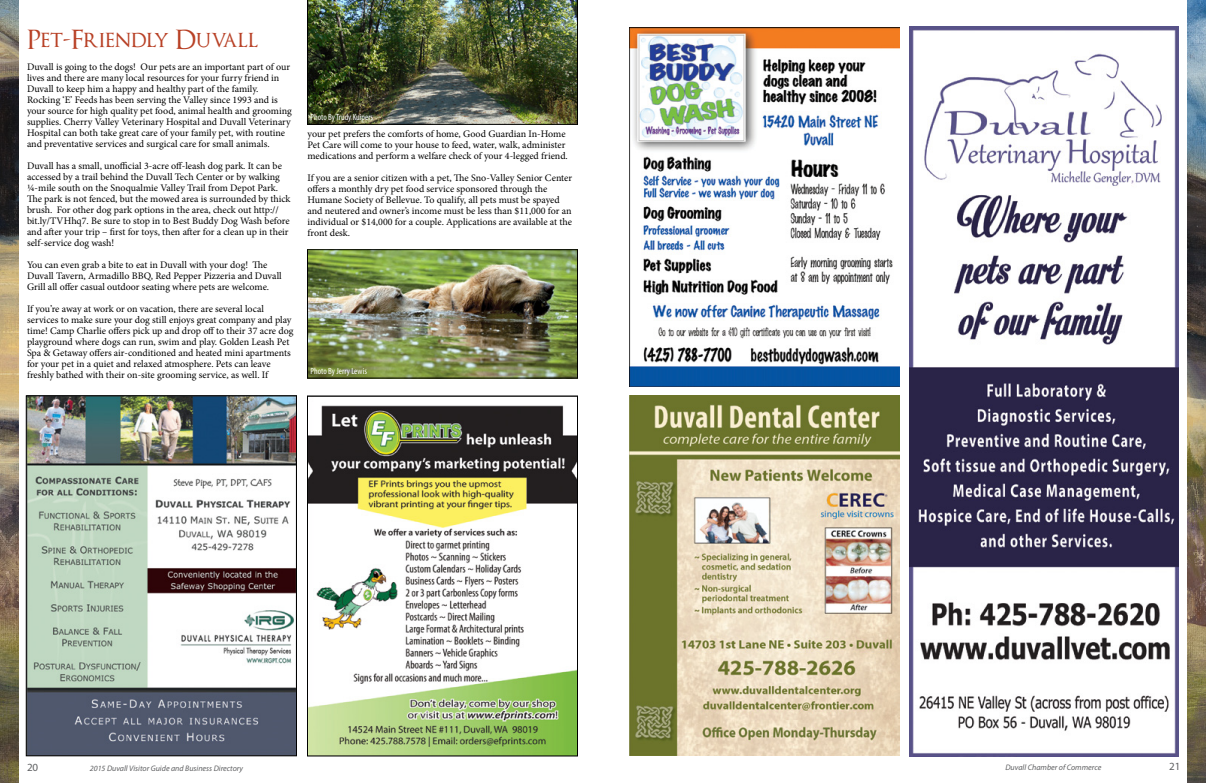
<style>
.page{position:relative;width:1206px;height:783px;background:#fff}
.page>*{position:absolute;margin:0;border:0;box-sizing:border-box;transform-origin:0 0}
.t1{font:26px "Optimus Princeps";color:#b84126}
.t2{font:11px "Myriad Pro";color:#5f6062}
.t3{font:10px/11px "Minion Pro";color:#000}
.t4{font:condensed 9px "Myriad Pro";color:#fff}
.t5{font:italic 8px "Myriad Pro";color:#5f6062}
</style>
<div class="page">
<img style="left:629px;top:396px;width:270px;height:360px">
<img style="left:309px;top:405px;width:267px;height:349px">
<div style="left:307px;top:396px;width:271px;height:360px;border:1px solid #000"></div>
<img style="left:909px;top:27px;width:270px;height:729px">
<img style="left:629px;top:27px;width:270px;height:360px">
<img style="left:28px;top:398px;width:267px;height:356px">
<div style="left:26px;top:396px;width:271px;height:360px;border:1px solid #000"></div>
<img style="left:309px;top:252px;width:267px;height:124px">
<div style="left:307px;top:250px;width:271px;height:128px;border:1px solid #000"></div>
<img style="left:307px;top:0;width:271px;height:125px">
<img style="left:0;top:0;width:18px;height:783px">
<img style="left:1188px;top:0;width:18px;height:783px">
<h1 class="t1" style="left:27px;top:27px;width:233px">Pet-Friendly Duvall</h1>
<p class="t3" style="left:27px;top:61px;width:266px">Duvall is going to the dogs! Our pets are an important part of our lives and there are many local resources for your furry friend in Duvall to keep him a happy and healthy part of the family.<br>Rocking ‘E’ Feeds has been serving the Valley since 1993 and is your source for high quality pet food, animal health and grooming supplies. Cherry Valley Veterinary Hospital and Duvall Veterinary Hospital can both take great care of your family pet, with routine and preventative services and surgical care for small animals.</p>
<p class="t3" style="left:27px;top:160px;width:265px">Duvall has a small, unofficial 3-acre off-leash dog park. It can be accessed by a trail behind the Duvall Tech Center or by walking ¼-mile south on the Snoqualmie Valley Trail from Depot Park.<br>The park is not fenced, but the mowed area is surrounded by thick brush. For other dog park options in the area, check out http:// bit.ly/TVHhq7. Be sure to stop in to Best Buddy Dog Wash before and after your trip – first for toys, then after for a clean up in their self-service dog wash!</p>
<p class="t3" style="left:27px;top:259px;width:256px">You can even grab a bite to eat in Duvall with your dog! The<br>Duvall Tavern, Armadillo BBQ, Red Pepper Pizzeria and Duvall<br>Grill all offer casual outdoor seating where pets are welcome.</p>
<p class="t3" style="left:27px;top:303px;width:268px">If you’re away at work or on vacation, there are several local services to make sure your dog still enjoys great company and play time! Camp Charlie offers pick up and drop off to their 37 acre dog playground where dogs can run, swim and play. Golden Leash Pet Spa &amp; Getaway offers air-conditioned and heated mini apartments for your pet in a quiet and relaxed atmosphere. Pets can leave freshly bathed with their on-site grooming service, as well. If</p>
<p class="t4" style="left:311px;top:112px;width:64px">Photo By Trudy Kuipers</p>
<p class="t3" style="left:308px;top:128px;width:262px">your pet prefers the comforts of home, Good Guardian In-Home<br>Pet Care will come to your house to feed, water, walk, administer medications and perform a welfare check of your 4-legged friend.</p>
<p class="t3" style="left:308px;top:172px;width:266px">If you are a senior citizen with a pet, The Sno-Valley Senior Center offers a monthly dry pet food service sponsored through the Humane Society of Bellevue. To qualify, all pets must be spayed and neutered and owner’s income must be less than $11,000 for an individual or $14,000 for a couple. Applications are available at the front desk.</p>
<p class="t4" style="left:311px;top:366px;width:58px">Photo By Jerry Lewis</p>
<p class="t2" style="left:27px;top:761px;width:13px">20</p>
<p class="t5" style="left:90px;top:763px;width:155px">2015 Duvall Visitor Guide and Business Directory</p>
<p class="t5" style="left:1005px;top:763px;width:97px">Duvall Chamber of Commerce</p>
<p class="t2" style="left:1169px;top:760px;width:13px">21</p>
</div>
